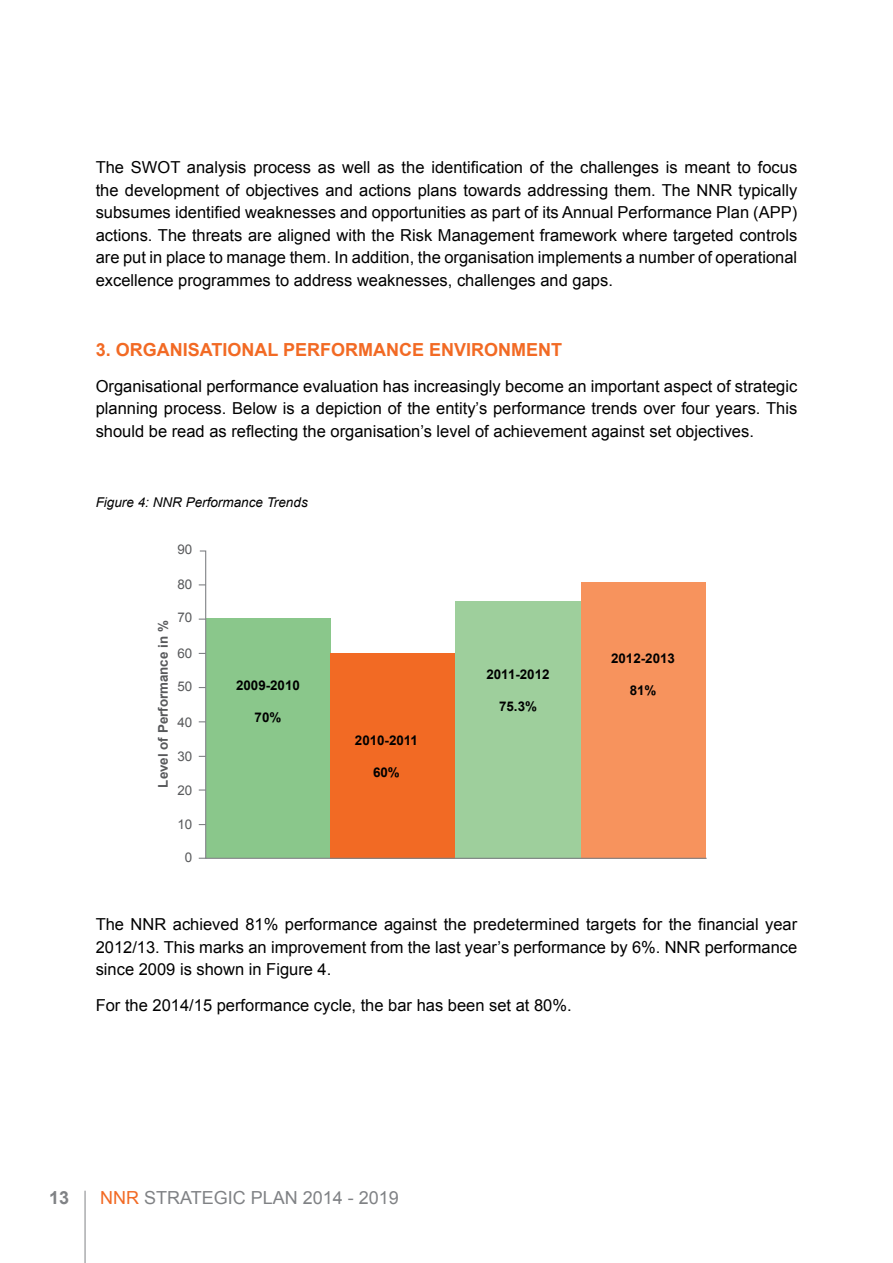
<style>
.page{position:relative;width:893px;height:1263px;background:#fff}
.page>*{position:absolute;margin:0;border:0;box-sizing:border-box;transform-origin:0 0}
.t1{font:700 18px "Arial";color:#f26a24}
.t2{font:18px "Arial";color:#808285}
.t3{font:700 18px "Arial";color:#808285}
.t4{font:16.5px/22.5px "Arial";color:#000;text-align:justify}
.t5{font:italic 13.5px "Arial";color:#000}
.t6{font:700 13.35px "Arial";color:#000}
.t7{font:700 13.35px "Arial";color:#58595b}
.t8{font:13.35px "Arial";color:#58595b}
.s1{color:#f26a24}
</style>
<div class="page">
<hr style="left:85px;top:1191px;width:1px;height:72px;background:#808285">
<svg style="left:199px;top:550px;width:508px;height:309px"></svg>
<svg style="left:199px;top:618px;width:7px;height:2px"></svg>
<svg style="left:199px;top:789px;width:7px;height:2px"></svg>
<p class="t4" style="left:96px;top:156px;width:703px">The SWOT analysis process as well as the identification of the challenges is meant to focus the development of objectives and actions plans towards addressing them. The NNR typically subsumes identified weaknesses and opportunities as part of its Annual Performance Plan (APP) actions. The threats are aligned with the Risk Management framework where targeted controls are put in place to manage them. In addition, the organisation implements a number of operational excellence programmes to address weaknesses, challenges and gaps.</p>
<p class="t1" style="left:96px;top:338px;width:33px">3. ORGANISATIONA</p>
<p class="t1" style="left:267px;top:338px;width:41px">L PERFOR</p>
<p class="t1" style="left:358px;top:338px;width:84px">MANCE ENVIRON</p>
<p class="t1" style="left:511px;top:338px;width:28px">MENT</p>
<p class="t4" style="left:96px;top:375px;width:703px">Organisational performance evaluation has increasingly become an important aspect of strategic planning process. Below is a depiction of the entity’s performance trends over four years. This should be read as reflecting the organisation’s level of achievement against set objectives.</p>
<p class="t5" style="left:96px;top:494px;width:214px">Figure 4: NNR Performance Trends</p>
<p class="t8" style="left:177px;top:541px;width:16px">90</p>
<p class="t8" style="left:177px;top:575px;width:16px">80</p>
<p class="t7" style="left:154px;top:787px;width:169px;rotate:-90deg">Level of Performance in %</p>
<p class="t8" style="left:177px;top:609px;width:16px">70</p>
<p class="t8" style="left:177px;top:644px;width:16px">60</p>
<p class="t8" style="left:177px;top:678px;width:16px">50</p>
<p class="t8" style="left:177px;top:713px;width:16px">40</p>
<p class="t8" style="left:177px;top:747px;width:16px">30</p>
<p class="t8" style="left:177px;top:782px;width:16px">20</p>
<p class="t8" style="left:177px;top:815px;width:16px">10</p>
<p class="t8" style="left:185px;top:848px;width:9px">0</p>
<p class="t6" style="left:236px;top:676px;width:65px">2009-2010</p>
<p class="t6" style="left:255px;top:708px;width:28px">70%</p>
<p class="t6" style="left:355px;top:731px;width:65px">2010-2011</p>
<p class="t6" style="left:373px;top:763px;width:28px">60%</p>
<p class="t6" style="left:486px;top:666px;width:65px">2011-2012</p>
<p class="t6" style="left:499px;top:698px;width:39px">75.3%</p>
<p class="t6" style="left:611px;top:649px;width:65px">2012-2013</p>
<p class="t6" style="left:630px;top:681px;width:28px">81%</p>
<p class="t4" style="left:96px;top:913px;width:703px">The NNR achieved 81% performance against the predetermined targets for the financial year 2012/13. This marks an improvement from the last year’s performance by 6%. NNR performance since 2009 is shown in Figure 4.</p>
<p class="t4" style="left:96px;top:994px;width:478px">For the 2014/15 performance cycle, the bar has been set at 80%.</p>
<p class="t3" style="left:49px;top:1185px;width:22px">13</p>
<p class="t2" style="left:100px;top:1186px;width:300px"><span class="s1">NNR</span> STRATEGIC PLAN 2014 - 2019</p>
</div>
